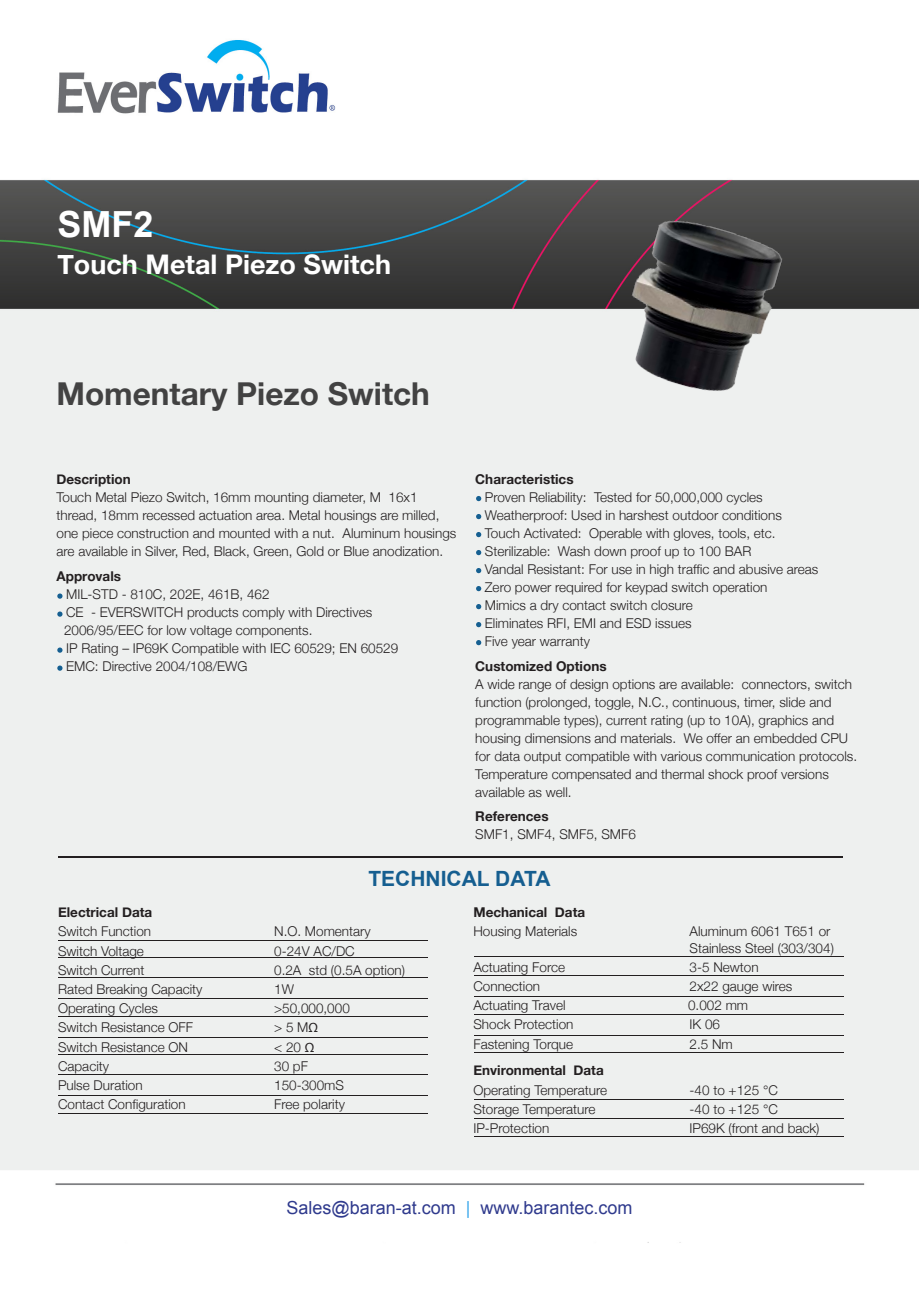
<style>
.page{position:relative;width:919px;height:1289px;background:#fff}
.page>*{position:absolute;margin:0;border:0;box-sizing:border-box;transform-origin:0 0}
.t1{font:700 36px "Arial";color:#fff}
.t2{font:700 31.5px "Helvetica Neue";color:#424242}
.t3{font:700 27px "Helvetica Neue";color:#fff}
.t4{font:700 21px "Arial";color:#155e90}
.t5{font:18px "Arial";color:#2f3a8d}
.t6{font:300 13.5px/18px "Helvetica Neue";color:#231f20}
.t7{font:700 13.5px "Helvetica Neue";color:#231f20}
.s1{font-family:"Myriad Pro";font-weight:400}
.s2{color:#40aaec}
</style>
<div class="page">
<img style="left:0;top:40px;width:918px;height:1203px">
<img style="left:593px;top:191px;width:215px;height:240px">
<svg style="left:57px;top:593px;width:5px;height:5px"></svg>
<svg style="left:57px;top:611px;width:5px;height:5px"></svg>
<svg style="left:57px;top:647px;width:5px;height:5px"></svg>
<svg style="left:57px;top:665px;width:5px;height:5px"></svg>
<svg style="left:476px;top:496px;width:5px;height:5px"></svg>
<svg style="left:476px;top:514px;width:5px;height:5px"></svg>
<svg style="left:476px;top:532px;width:5px;height:5px"></svg>
<svg style="left:476px;top:550px;width:5px;height:5px"></svg>
<svg style="left:476px;top:568px;width:5px;height:5px"></svg>
<svg style="left:476px;top:586px;width:5px;height:5px"></svg>
<svg style="left:476px;top:604px;width:5px;height:5px"></svg>
<svg style="left:476px;top:622px;width:5px;height:5px"></svg>
<svg style="left:476px;top:640px;width:5px;height:5px"></svg>
<hr style="left:58px;top:856px;width:784px;height:1px;background:#231f20">
<hr style="left:58px;top:957px;width:370px;height:1px;background:#231f20">
<hr style="left:58px;top:939px;width:370px;height:1px;background:#231f20">
<hr style="left:58px;top:976px;width:370px;height:1px;background:#231f20">
<hr style="left:58px;top:997px;width:370px;height:1px;background:#231f20">
<hr style="left:58px;top:1015px;width:370px;height:1px;background:#231f20">
<hr style="left:58px;top:1037px;width:370px;height:1px;background:#231f20">
<hr style="left:58px;top:1053px;width:370px;height:1px;background:#231f20">
<hr style="left:58px;top:1074px;width:370px;height:1px;background:#231f20">
<hr style="left:58px;top:1094px;width:370px;height:1px;background:#231f20">
<hr style="left:58px;top:1113px;width:370px;height:1px;background:#231f20">
<hr style="left:474px;top:955px;width:370px;height:1px;background:#231f20">
<hr style="left:474px;top:975px;width:370px;height:1px;background:#231f20">
<hr style="left:474px;top:996px;width:370px;height:1px;background:#231f20">
<hr style="left:474px;top:1014px;width:370px;height:1px;background:#231f20">
<hr style="left:474px;top:1034px;width:370px;height:1px;background:#231f20">
<hr style="left:474px;top:1052px;width:370px;height:1px;background:#231f20">
<hr style="left:474px;top:1099px;width:370px;height:1px;background:#231f20">
<hr style="left:474px;top:1117px;width:370px;height:1px;background:#231f20">
<hr style="left:474px;top:1136px;width:370px;height:1px;background:#231f20">
<h1 class="t1" style="left:57px;top:200px;width:98px">SMF2</h1>
<h3 class="t3" style="left:57px;top:247px;width:335px">Touch Metal Piezo Switch</h3>
<h2 class="t2" style="left:56px;top:374px;width:375px">Momentary Piezo Switch</h2>
<p class="t7" style="left:57px;top:470px;width:76px">Description</p>
<p class="t6" style="left:57px;top:487px;width:401px">Touch Metal Piezo Switch, 16mm mounting diameter, M 16x1 thread, 18mm recessed actuation area. Metal housings are milled, one piece construction and mounted with a nut. Aluminum housings are available in Silver, Red, Black, Green, Gold or Blue anodization.</p>
<p class="t7" style="left:57px;top:568px;width:66px">Approvals</p>
<p class="t6" style="left:64px;top:585px;width:335px">MIL-STD - 810C, 202E, 461B, 462<br>CE - EVERSWITCH products comply with Directives 2006/95/EEC for low voltage components.<br>IP Rating – IP69K Compatible with IEC 60529; EN 60529<br>EMC: Directive 2004/108/EWG</p>
<p class="t7" style="left:475px;top:470px;width:100px">Characteristics</p>
<p class="t6" style="left:485px;top:487px;width:335px">Proven Reliability: Tested for 50,000,000 cycles Weatherproof: Used in harshest outdoor conditions Touch Activated: Operable with gloves, tools, etc.<br>Sterilizable: Wash down proof up to 100 BAR<br>Vandal Resistant: For use in high traffic and abusive areas Zero power required for keypad switch operation<br>Mimics a dry contact switch closure<br>Eliminates RFI, EMI and ESD issues<br>Five year warranty</p>
<p class="t7" style="left:475px;top:658px;width:133px">Customized Options</p>
<p class="t6" style="left:475px;top:675px;width:383px">A wide range of design options are available: connectors, switch function (prolonged, toggle, N.C., continuous, timer, slide and programmable types), current rating (up to 10A), graphics and housing dimensions and materials. We offer an embedded CPU for data output compatible with various communication protocols.<br>Temperature compensated and thermal shock proof versions available as well.</p>
<p class="t7" style="left:475px;top:808px;width:75px">References</p>
<p class="t6" style="left:475px;top:825px;width:162px">SMF1, SMF4, SMF5, SMF6</p>
<h3 class="t4" style="left:368px;top:864px;width:184px">TECHNICAL DATA</h3>
<p class="t7" style="left:58px;top:904px;width:96px">Electrical Data</p>
<p class="t6" style="left:58px;top:922px;width:95px">Switch Function</p>
<p class="t6" style="left:274px;top:922px;width:98px">N.O. Momentary</p>
<p class="t6" style="left:58px;top:941px;width:87px">Switch Voltage</p>
<p class="t6" style="left:274px;top:941px;width:82px">0-24V AC/DC</p>
<p class="t6" style="left:58px;top:960px;width:88px">Switch Current</p>
<p class="t6" style="left:274px;top:960px;width:132px">0.2A std (0.5A option)</p>
<p class="t6" style="left:58px;top:979px;width:146px">Rated Breaking Capacity</p>
<p class="t6" style="left:274px;top:979px;width:21px">1W</p>
<p class="t6" style="left:58px;top:999px;width:101px">Operating Cycles</p>
<p class="t6" style="left:274px;top:999px;width:77px">&gt;50,000,000</p>
<p class="t6" style="left:58px;top:1018px;width:137px">Switch Resistance OFF</p>
<p class="t6" style="left:274px;top:1018px;width:45px">&gt; 5 M<span class="s1">Ω</span></p>
<p class="t6" style="left:58px;top:1037px;width:132px">Switch Resistance ON</p>
<p class="t6" style="left:274px;top:1037px;width:42px">&lt; 20 <span class="s1">Ω</span></p>
<p class="t6" style="left:58px;top:1056px;width:53px">Capacity</p>
<p class="t6" style="left:274px;top:1056px;width:35px">30 pF</p>
<p class="t6" style="left:58px;top:1075px;width:86px">Pulse Duration</p>
<p class="t6" style="left:274px;top:1075px;width:71px">150-300mS</p>
<p class="t6" style="left:58px;top:1095px;width:129px">Contact Configuration</p>
<p class="t6" style="left:274px;top:1095px;width:72px">Free polarity</p>
<p class="t7" style="left:473px;top:904px;width:113px">Mechanical Data</p>
<p class="t6" style="left:473px;top:922px;width:105px">Housing Materials</p>
<p class="t6" style="left:689px;top:923px;width:146px;line-height:16.2px">Aluminum 6061 T651 or<br>Stainless Steel (303/304)</p>
<p class="t6" style="left:473px;top:957px;width:93px">Actuating Force</p>
<p class="t6" style="left:689px;top:957px;width:71px">3-5 Newton</p>
<p class="t6" style="left:473px;top:976px;width:68px">Connection</p>
<p class="t6" style="left:689px;top:976px;width:104px">2x22 gauge wires</p>
<p class="t6" style="left:473px;top:996px;width:94px">Actuating Travel</p>
<p class="t6" style="left:688px;top:996px;width:62px">0.002 mm</p>
<p class="t6" style="left:473px;top:1015px;width:102px">Shock Protection</p>
<p class="t6" style="left:689px;top:1015px;width:32px">IK 06</p>
<p class="t6" style="left:473px;top:1034px;width:101px">Fastening Torque</p>
<p class="t6" style="left:689px;top:1034px;width:45px">2.5 Nm</p>
<p class="t7" style="left:473px;top:1062px;width:132px">Environmental Data</p>
<p class="t6" style="left:473px;top:1080px;width:135px">Operating Temperature</p>
<p class="t6" style="left:689px;top:1080px;width:90px">-40 to +125 °C</p>
<p class="t6" style="left:473px;top:1099px;width:124px">Storage Temperature</p>
<p class="t6" style="left:689px;top:1099px;width:90px">-40 to +125 °C</p>
<p class="t6" style="left:473px;top:1118px;width:77px">IP-Protection</p>
<p class="t6" style="left:689px;top:1118px;width:131px">IP69K (front and back)</p>
<h3 class="t5" style="left:286px;top:1196px;width:348px">Sales@baran-at.com <span class="s2">|</span> www.barantec.com</h3>
</div>
